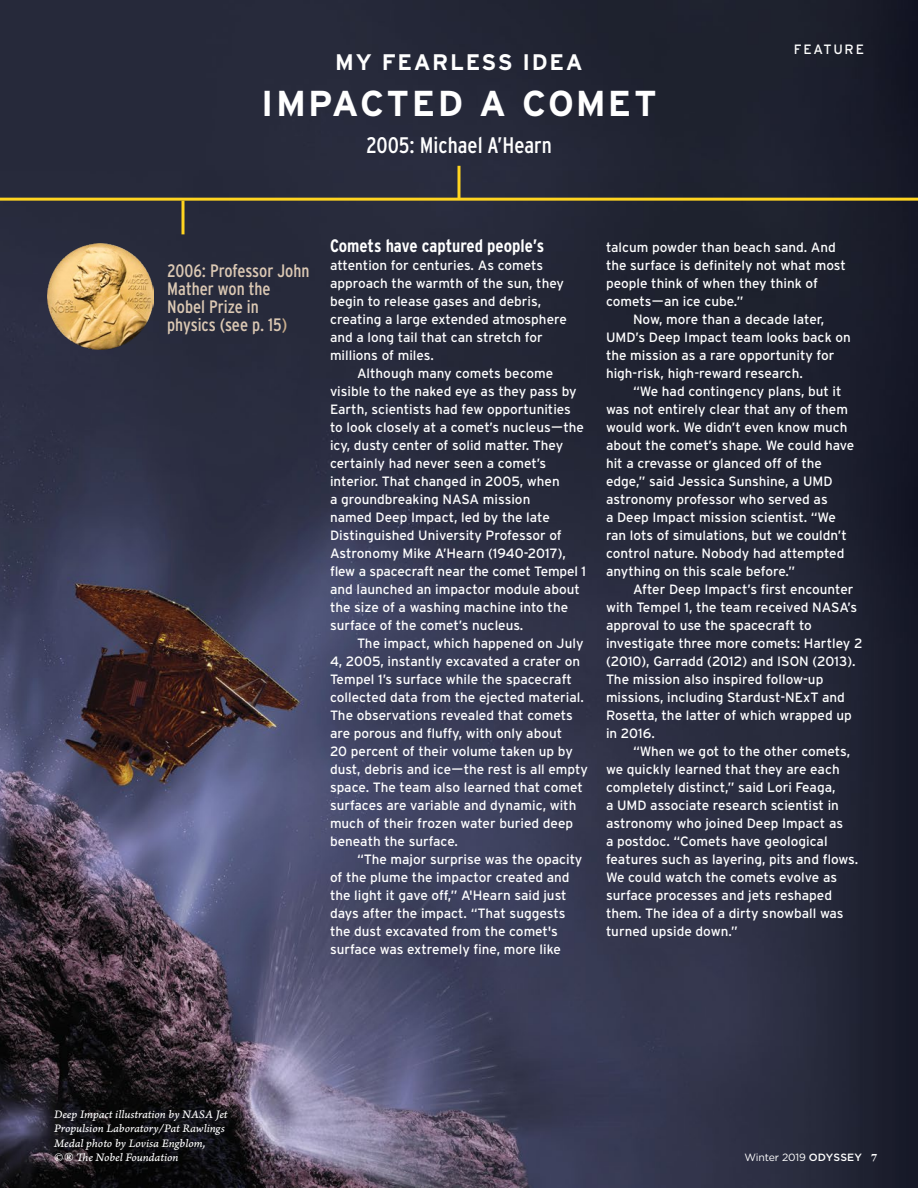
<style>
.page{position:relative;width:918px;height:1188px;background:#fff}
.page>*{position:absolute;margin:0;border:0;box-sizing:border-box;transform-origin:0 0}
.t1{font:700 36px "Interstate";letter-spacing:.055em;color:#fff}
.t2{font:condensed 22.5px "Interstate";color:#fff}
.t3{font:700 22.5px "Interstate";letter-spacing:.075em;color:#fff}
.t4{font:condensed 18px/18px "Interstate";color:#dbc8b3}
.Interstate_body_copy{font:700 condensed 18px "Interstate";color:#fff}
.Interstate_body_copy-2{font:13.5px/18px "Interstate";color:#fff}
.Interstate-Section_N{font:13.5px "Interstate";letter-spacing:.125em;color:#fff}
.Photo_Credits-Footer{font:12px/14.4px "Arno Pro Italic Caption";letter-spacing:-.005em;color:#fff}
.t5{font:10.5px "Gotham";letter-spacing:-.01em;color:#fff}
.s1{color:#c9ad8c}
.s2{font-family:"Bembo";font-weight:700;font-style:italic}
.s3{font-weight:500}
.s4{font-family:"Arno Pro Bold Sm Text";font-size:12px}
</style>
<div class="page">
<img style="left:0;top:0;width:918px;height:1188px">
<hr style="left:458px;top:166px;width:2px;height:32px;background:#ffd420">
<hr style="left:182px;top:201px;width:2px;height:33px;background:#ffd420">
<img style="left:48px;top:244px;width:106px;height:106px">
<hr style="left:0;top:198px;width:918px;height:3px;background:#ffd420">
<p class="t3" style="left:335px;top:48px;width:249px">MY FEARLESS IDEA</p>
<p class="t1" style="left:261px;top:82px;width:397px">IMPACTED A COMET</p>
<p class="t2" style="left:366px;top:131px;width:187px">2005: Michael A’Hearn</p>
<p class="Interstate-Section_N" style="left:794px;top:41px;width:72px">FEATURE</p>
<p class="t4" style="left:167px;top:261px;width:144px">2006: Professor John<br>Mather won the<br>Nobel Prize in physics (see p. 15<span class="s1">)</span></p>
<p class="Interstate_body_copy" style="left:330px;top:235px;width:216px">Comets have captured people’s</p>
<p class="Interstate_body_copy-2" style="left:330px;top:256px;width:238px">attention for centuries. As comets approach the warmth of the sun, they begin to release gases and debris, creating a large extended atmosphere and a long tail that can stretch for millions of miles.</p>
<p class="Interstate_body_copy-2" style="left:330px;top:364px;width:258px;text-indent:27px">Although many comets become visible to the naked eye as they pass by Earth, scientists had few opportunities to look closely at a comet’s nucleus—the icy, dusty center of solid matter. They certainly had never seen a comet’s interior. That changed in 2005, when<br>a groundbreaking NASA mission<br>named Deep Impact, led by the late Distinguished University Professor of Astronomy Mike A’Hearn (1940-2017), flew a spacecraft near the comet Tempel 1 and launched an impactor module about the size of a washing machine into the surface of the comet’s nucleus.</p>
<p class="Interstate_body_copy-2" style="left:330px;top:634px;width:259px;text-indent:27px">The impact, which happened on July 4, 2005, instantly excavated a crater on Tempel 1’s surface while the spacecraft collected data from the ejected material.<br>The observations revealed that comets are porous and fluffy, with only about<br>20 percent of their volume taken up by dust, debris and ice—the rest is all empty space. The team also learned that comet surfaces are variable and dynamic, with much of their frozen water buried deep beneath the surface.</p>
<p class="Interstate_body_copy-2" style="left:330px;top:850px;width:254px;text-indent:27px">“The major surprise was the opacity of the plume the impactor created and the light it gave off,” A'Hearn said just days after the impact. “That suggests the dust excavated from the comet's surface was extremely fine, more like</p>
<p class="Interstate_body_copy-2" style="left:606px;top:238px;width:242px">talcum powder than beach sand. And the surface is definitely not what most people think of when they think of comets—an ice cube.”</p>
<p class="Interstate_body_copy-2" style="left:606px;top:310px;width:246px;text-indent:27px">Now, more than a decade later, UMD’s Deep Impact team looks back on the mission as a rare opportunity for high-risk, high-reward research.</p>
<p class="Interstate_body_copy-2" style="left:606px;top:382px;width:250px;text-indent:27px">“We had contingency plans, but it was not entirely clear that any of them would work. We didn’t even know much about the comet’s shape. We could have hit a crevasse or glanced off of the edge,” said Jessica Sunshine, a UMD astronomy professor who served as<br>a Deep Impact mission scientist. “We ran lots of simulations, but we couldn’t control nature. Nobody had attempted anything on this scale before.”</p>
<p class="Interstate_body_copy-2" style="left:606px;top:580px;width:258px;text-indent:27px">After Deep Impact’s first encounter with Tempel 1, the team received NASA’s approval to use the spacecraft to investigate three more comets: Hartley 2 (2010), Garradd (2012) and ISON (2013).<br>The mission also inspired follow-up missions, including Stardust-NExT and Rosetta, the latter of which wrapped up in 2016.</p>
<p class="Interstate_body_copy-2" style="left:606px;top:742px;width:254px;text-indent:27px">“When we got to the other comets, we quickly learned that they are each completely distinct,” said Lori Feaga,<br>a UMD associate research scientist in astronomy who joined Deep Impact as<br>a postdoc. “Comets have geological features such as layering, pits and flows.<br>We could watch the comets evolve as surface processes and jets reshaped them. The idea of a dirty snowball was turned upside down.”</p>
<p class="Photo_Credits-Footer" style="left:54px;top:1107px;width:175px">Deep Impact illustration by NASA Jet<br>Propulsion Laboratory/Pat Rawlings<br>Medal photo by Lovisa Engblom,<br>© <span class="s2">®</span> The Nobel Foundation</p>
<p class="t5" style="left:745px;top:1151px;width:134px">Winter 2019 <span class="s3">ODYSSEY</span> <span class="s4">7</span></p>
</div>
